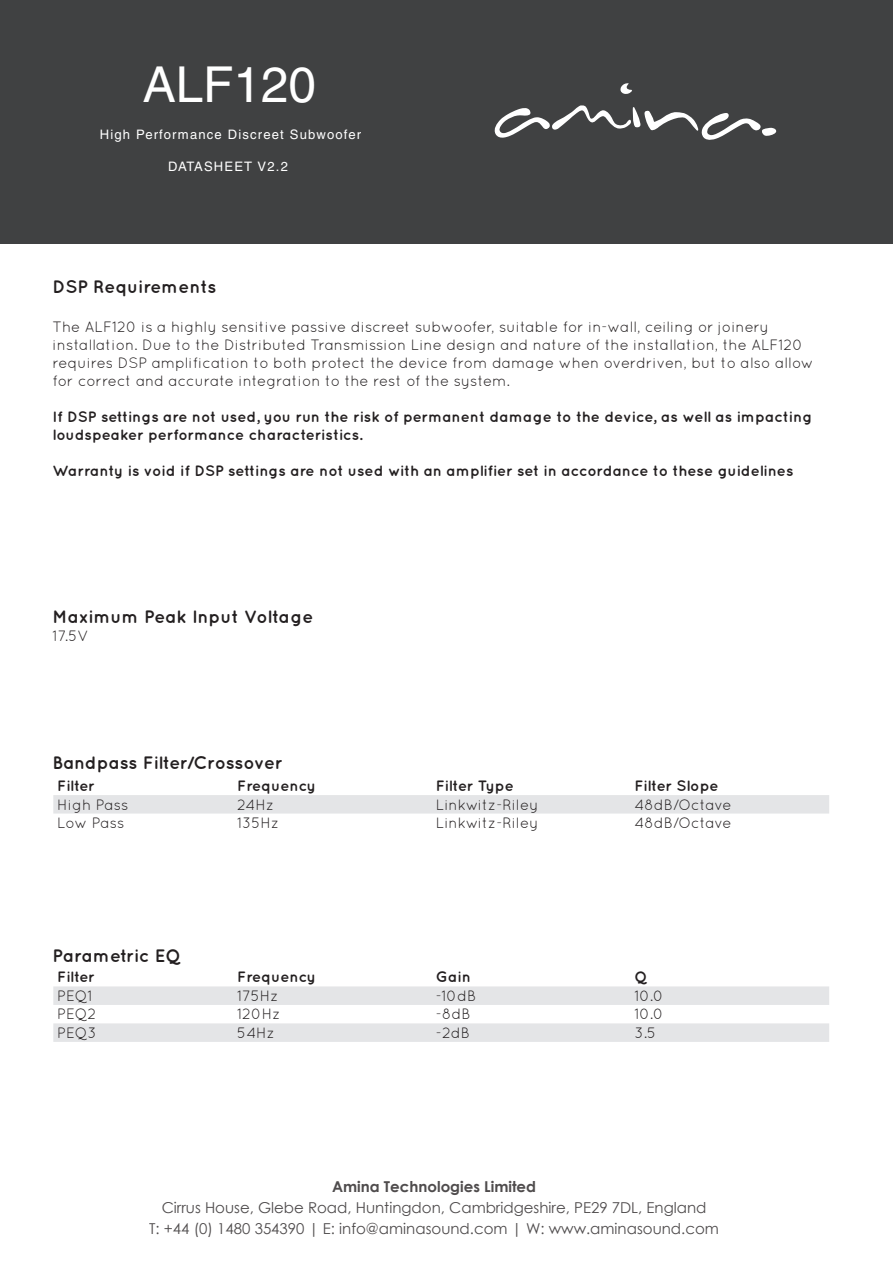
<style>
.page{position:relative;width:893px;height:1263px;background:#fff}
.page>*{position:absolute;margin:0;border:0;box-sizing:border-box;transform-origin:0 0}
.t1{font:49.5px "Helvetica";color:#fff}
.t2{font:700 18px "Quicksand";color:#231f20}
.t3{font:15px/18px "Quicksand";color:#231f20}
.t4{font:700 15px/18px "Quicksand";color:#231f20}
.t5{font:15px/21px "Century Gothic";color:#231f20;text-align:center}
.t6{font:700 15px "Century Gothic";color:#231f20}
.t7{font:13.05px "Helvetica";letter-spacing:.09em;color:#fff}
</style>
<div class="page">
<div style="left:0;top:0;width:893px;height:243px;background:#404142"></div>
<svg style="left:494px;top:105px;width:283px;height:35px"></svg>
<svg style="left:620px;top:83px;width:12px;height:11px"></svg>
<div style="left:53px;top:795px;width:776px;height:18px;background:#e4e5e7"></div>
<svg style="left:53px;top:986px;width:776px;height:56px"></svg>
<p class="t1" style="left:143px;top:56px;width:175px">ALF120</p>
<p class="t7" style="left:100px;top:127px;width:263px">High Performance Discreet Subwoofer</p>
<p class="t7" style="left:168px;top:159px;width:121px">DATASHEET V2.2</p>
<p class="t2" style="left:53px;top:275px;width:165px">DSP Requirements</p>
<p class="t3" style="left:53px;top:317px;width:762px">The ALF120 is a highly sensitive passive discreet subwoofer, suitable for in-wall, ceiling or joinery installation. Due to the Distributed Transmission Line design and nature of the installation, the ALF120 requires DSP amplification to both protect the device from damage when overdriven, but to also allow for correct and accurate integration to the rest of the system.</p>
<p class="t4" style="left:53px;top:407px;width:761px">If DSP settings are not used, you run the risk of permanent damage to the device, as well as impacting loudspeaker performance characteristics.</p>
<p class="t4" style="left:53px;top:461px;width:742px">Warranty is void if DSP settings are not used with an amplifier set in accordance to these guidelines</p>
<p class="t2" style="left:53px;top:606px;width:262px">Maximum Peak Input Voltage</p>
<p class="t3" style="left:53px;top:627px;width:38px">17.5V</p>
<p class="t2" style="left:53px;top:752px;width:231px">Bandpass Filter/Crossover</p>
<p class="t4" style="left:57px;top:776px;width:39px">Filter</p>
<p class="t4" style="left:237px;top:776px;width:80px">Frequency</p>
<p class="t4" style="left:436px;top:776px;width:79px">Filter Type</p>
<p class="t4" style="left:634px;top:776px;width:86px">Filter Slope</p>
<p class="t3" style="left:57px;top:795px;width:73px">High Pass</p>
<p class="t3" style="left:237px;top:795px;width:39px">24Hz</p>
<p class="t3" style="left:436px;top:795px;width:104px">Linkwitz-Riley</p>
<p class="t3" style="left:634px;top:795px;width:99px">48dB/Octave</p>
<p class="t3" style="left:57px;top:814px;width:69px">Low Pass</p>
<p class="t3" style="left:237px;top:814px;width:44px">135Hz</p>
<p class="t3" style="left:436px;top:814px;width:104px">Linkwitz-Riley</p>
<p class="t3" style="left:634px;top:814px;width:99px">48dB/Octave</p>
<p class="t2" style="left:53px;top:945px;width:130px">Parametric EQ</p>
<p class="t4" style="left:57px;top:968px;width:39px">Filter</p>
<p class="t4" style="left:237px;top:968px;width:80px">Frequency</p>
<p class="t4" style="left:436px;top:968px;width:37px">Gain</p>
<p class="t4" style="left:634px;top:968px;width:14px">Q</p>
<p class="t3" style="left:57px;top:986px;width:37px">PEQ1</p>
<p class="t3" style="left:237px;top:986px;width:43px">175Hz</p>
<p class="t3" style="left:436px;top:986px;width:42px">-10dB</p>
<p class="t3" style="left:634px;top:986px;width:31px">10.0</p>
<p class="t3" style="left:57px;top:1005px;width:41px">PEQ2</p>
<p class="t3" style="left:237px;top:1005px;width:45px">120Hz</p>
<p class="t3" style="left:436px;top:1005px;width:36px">-8dB</p>
<p class="t3" style="left:634px;top:1005px;width:31px">10.0</p>
<p class="t3" style="left:57px;top:1023px;width:41px">PEQ3</p>
<p class="t3" style="left:237px;top:1023px;width:39px">54Hz</p>
<p class="t3" style="left:436px;top:1023px;width:35px">-2dB</p>
<p class="t3" style="left:634px;top:1023px;width:23px">3.5</p>
<p class="t6" style="left:332px;top:1175px;width:205px">Amina Technologies Limited</p>
<p class="t5" style="left:149px;top:1197px;width:571px">Cirrus House, Glebe Road, Huntingdon, Cambridgeshire, PE29 7DL, England<br>T: +44 (0) 1480 354390 | E: info@aminasound.com | W: www.aminasound.com</p>
</div>
